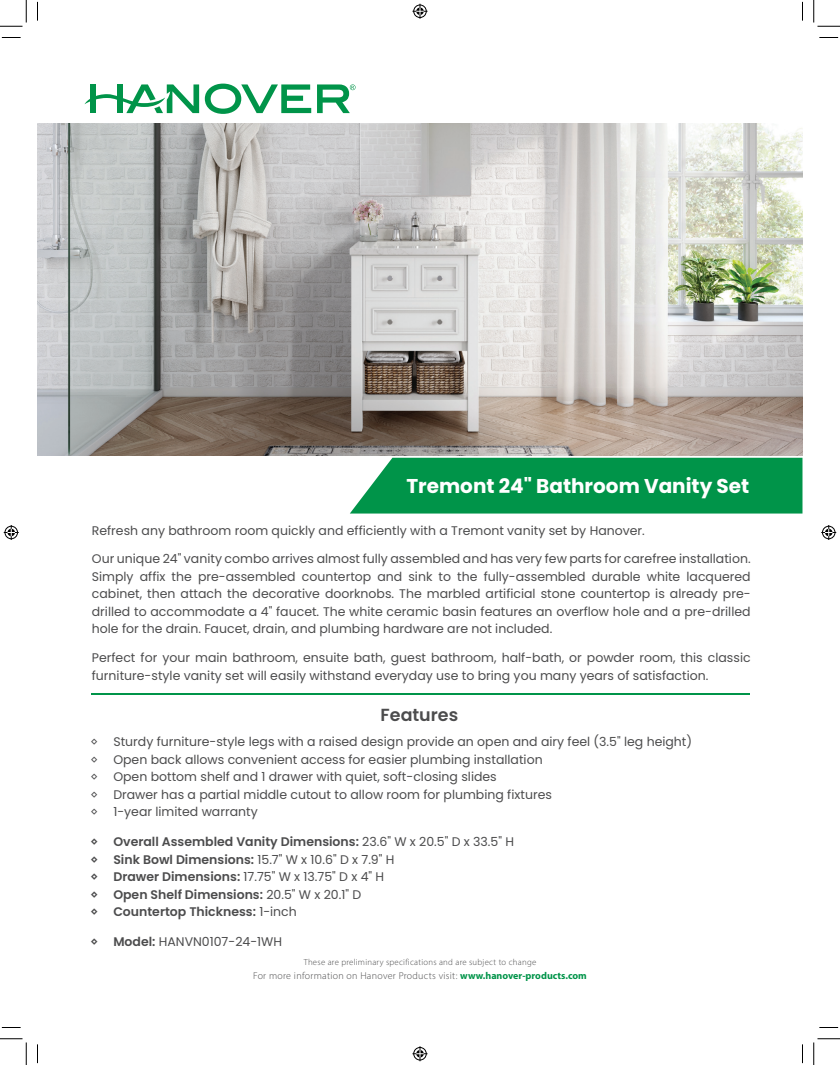
<style>
.page{position:relative;width:840px;height:1065px;background:#fff}
.page>*{position:absolute;margin:0;border:0;box-sizing:border-box;transform-origin:0 0}
.t1{font:700 20px "Poppins";color:#fff}
.t2{font:600 17.5px "Poppins";color:#4c4c4d}
.t3{font:12.5px/17.5px "Poppins";color:#4c4c4d}
.t4{font:600 12.5px/17.5px "Poppins";color:#4c4c4d}
.t5{font:300 10px "Myriad Pro";letter-spacing:.03em;color:#4c4c4d}
.t6{font:300 8.75px "Myriad Pro";letter-spacing:.03em;color:#4c4c4d}
.s1{font-weight:400}
.s2{font-weight:600}
.s3{font-weight:700;color:#009449}
</style>
<div class="page">
<svg style="left:205px;top:84px;width:106px;height:30px"></svg>
<svg style="left:85px;top:84px;width:114px;height:29px"></svg>
<svg style="left:317px;top:84px;width:39px;height:29px"></svg>
<hr style="left:91px;top:694px;width:658px;height:1px;background:#009449">
<div style="left:350px;top:458px;width:452px;height:56px;background:#009449"></div>
<img style="left:38px;top:123px;width:764px;height:332px">
<svg style="left:2px;top:37px;width:19px;height:1px"></svg>
<svg style="left:819px;top:37px;width:19px;height:1px"></svg>
<svg style="left:2px;top:1027px;width:19px;height:1px"></svg>
<svg style="left:819px;top:1027px;width:19px;height:1px"></svg>
<svg style="left:37px;top:2px;width:1px;height:19px"></svg>
<svg style="left:37px;top:1044px;width:1px;height:19px"></svg>
<svg style="left:802px;top:2px;width:1px;height:19px"></svg>
<svg style="left:802px;top:1044px;width:1px;height:19px"></svg>
<svg style="left:0;top:0;width:27px;height:27px"></svg>
<svg style="left:0;top:1039px;width:27px;height:26px"></svg>
<svg style="left:814px;top:0;width:26px;height:27px"></svg>
<svg style="left:814px;top:1039px;width:26px;height:26px"></svg>
<svg style="left:412px;top:4px;width:16px;height:15px"></svg>
<svg style="left:412px;top:1046px;width:16px;height:15px"></svg>
<svg style="left:4px;top:525px;width:15px;height:15px"></svg>
<svg style="left:821px;top:525px;width:15px;height:15px"></svg>
<h1 class="t1" style="left:406px;top:474px;width:344px">Tremont 24" Bathroom Vanity Set</h1>
<p class="t3" style="left:92px;top:522px;width:554px">Refresh any bathroom room quickly and efficiently with a Tremont vanity set by Hanover.</p>
<p class="t3" style="left:92px;top:550px;width:660px;text-align:justify">Our unique 24" vanity combo arrives almost fully assembled and has very few parts for carefree installation.<br>Simply affix the pre-assembled countertop and sink to the fully-assembled durable white lacquered cabinet, then attach the decorative doorknobs. The marbled artificial stone countertop is already pre&shy;drilled to accommodate a 4" faucet. The white ceramic basin features an overflow hole and a pre-drilled hole for the drain. Faucet, drain, and plumbing hardware are not included.</p>
<p class="t3" style="left:92px;top:649px;width:660px">Perfect for your main bathroom, ensuite bath, guest bathroom, half-bath, or powder room, this classic furniture-style vanity set will easily withstand everyday use to bring you many years of satisfaction.</p>
<h2 class="t2" style="left:381px;top:705px;width:79px">Features</h2>
<p class="t3" style="left:91px;top:733px;width:603px">◊ Sturdy furniture-style legs with a raised design provide an open and airy feel (3.5" leg height) ◊ Open back allows convenient access for easier plumbing installation<br>◊ Open bottom shelf and 1 drawer with quiet, soft-closing slides<br>◊ Drawer has a partial middle cutout to allow room for plumbing fixtures<br>◊ 1-year limited warranty</p>
<p class="t4" style="left:91px;top:833px;width:425px">◊ Overall Assembled Vanity Dimensions: <span class="s1">23.6" W x 20.5" D x 33.5" H </span>◊ Sink Bowl Dimensions: <span class="s1">15.7" W x 10.6" D x 7.9" H<br></span>◊ Drawer Dimensions: <span class="s1">17.75" W x 13.75" D x 4" H<br></span>◊ Open Shelf Dimensions: <span class="s1">20.5" W x 20.1" D<br></span>◊ Countertop Thickness: <span class="s1">1-inch</span></p>
<p class="t3" style="left:91px;top:933px;width:193px"><span class="s2">◊ Model:</span> HANVN0107-24-1WH</p>
<p class="t6" style="left:304px;top:957px;width:234px">These are preliminary specifications and are subject to change</p>
<p class="t5" style="left:253px;top:970px;width:335px">For more information on Hanover Products visit: <span class="s3">www.hanover-products.com</span></p>
</div>
